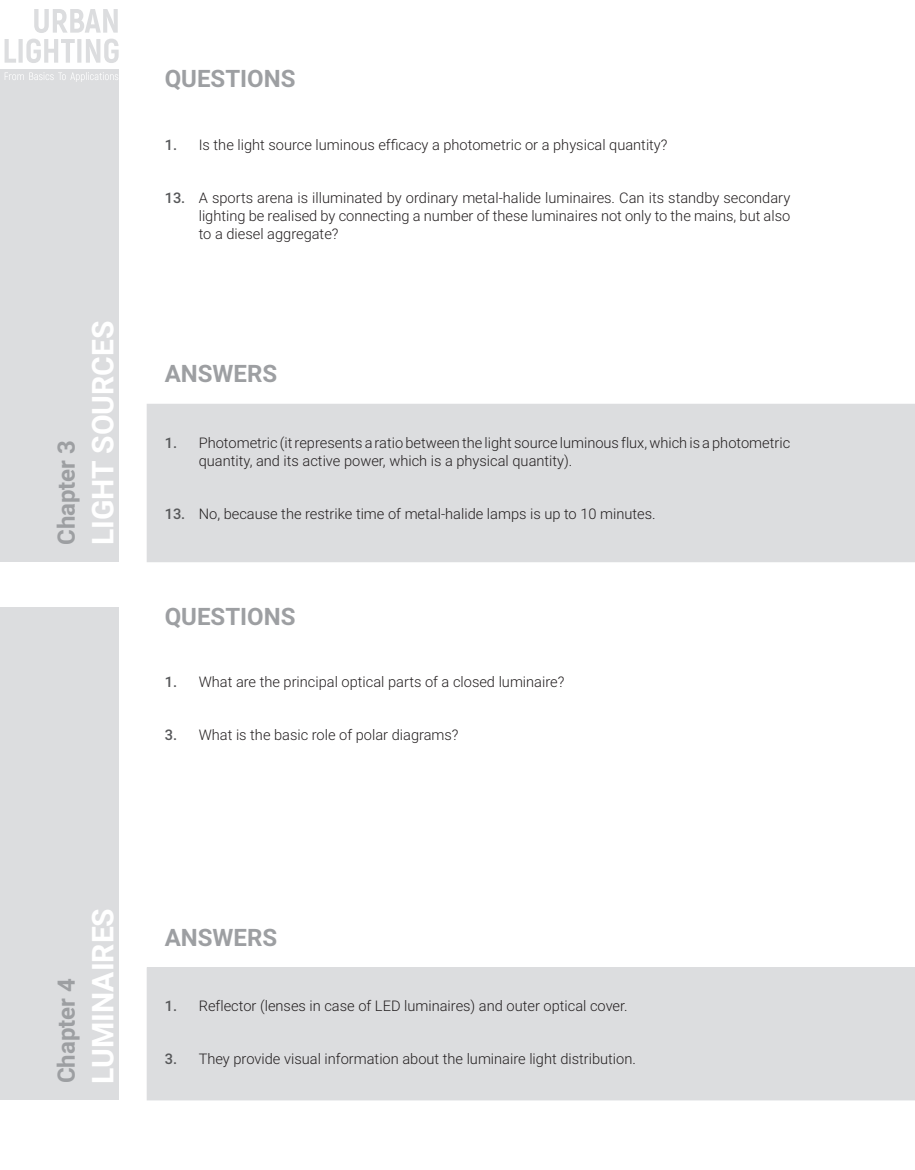
<style>
.page{position:relative;width:915px;height:1170px;background:#fff}
.page>*{position:absolute;margin:0;border:0;box-sizing:border-box;transform-origin:0 0}
.ODGOVORI{font:700 30px "Roboto";color:#fff}
.Knjiga_2{font:700 24px "Roboto";color:#9d9fa2}
.PITANJA{font:300 14.7px/18px "Roboto";color:#231f20;text-align:justify}
.ODGOVORI-2{font:300 14.7px/18px "Roboto";color:#231f20}
.s1{font-weight:500;color:#57585a}
</style>
<div class="page">
<div style="left:147px;top:404px;width:767px;height:157px;background:#dcdddf"></div>
<div style="left:147px;top:404px;width:767px;height:158px;border:1px solid #dcdddf"></div>
<div style="left:0;top:69px;width:119px;height:493px;background:#dcdddf"></div>
<div style="left:147px;top:967px;width:767px;height:132px;background:#dcdddf"></div>
<div style="left:147px;top:967px;width:767px;height:133px;border:1px solid #dcdddf"></div>
<div style="left:0;top:607px;width:119px;height:493px;background:#dcdddf"></div>
<svg style="left:5px;top:39px;width:114px;height:24px"></svg>
<svg style="left:34px;top:9px;width:84px;height:24px"></svg>
<svg style="left:5px;top:72px;width:113px;height:10px"></svg>
<p class="Knjiga_2" style="left:49px;top:545px;width:107px;rotate:-90deg">Chapter 3</p>
<p class="ODGOVORI" style="left:82px;top:545px;width:226px;rotate:-90deg">LIGHT SOURCES</p>
<p class="Knjiga_2" style="left:165px;top:62px;width:132px">QUESTIONS</p>
<p class="PITANJA" style="left:165px;top:135px;width:504px"><span class="s1">1.</span> Is the light source luminous efficacy a photometric or a physical quantity?</p>
<p class="PITANJA" style="left:199px;top:188px;width:593px;text-indent:-34px"><span class="s1">13.</span> A sports arena is illuminated by ordinary metal-halide luminaires. Can its standby secondary lighting be realised by connecting a number of these luminaires not only to the mains, but also to a diesel aggregate?</p>
<p class="Knjiga_2" style="left:165px;top:357px;width:114px">ANSWERS</p>
<p class="ODGOVORI-2" style="left:199px;top:433px;width:592px;text-indent:-34px"><span class="s1">1.</span> Photometric (it represents a ratio between the light source luminous flux, which is a photometric quantity, and its active power, which is a physical quantity).</p>
<p class="ODGOVORI-2" style="left:165px;top:504px;width:492px"><span class="s1">13.</span> No, because the restrike time of metal-halide lamps is up to 10 minutes.</p>
<p class="Knjiga_2" style="left:165px;top:600px;width:132px">QUESTIONS</p>
<p class="PITANJA" style="left:165px;top:672px;width:401px"><span class="s1">1.</span> What are the principal optical parts of a closed luminaire?</p>
<p class="PITANJA" style="left:165px;top:725px;width:295px"><span class="s1">3.</span> What is the basic role of polar diagrams?</p>
<p class="Knjiga_2" style="left:49px;top:1083px;width:107px;rotate:-90deg">Chapter 4</p>
<p class="ODGOVORI" style="left:82px;top:1083px;width:177px;rotate:-90deg">LUMINAIRES</p>
<p class="Knjiga_2" style="left:165px;top:920px;width:114px">ANSWERS</p>
<p class="ODGOVORI-2" style="left:165px;top:996px;width:464px"><span class="s1">1.</span> Reflector (lenses in case of LED luminaires) and outer optical cover.</p>
<p class="ODGOVORI-2" style="left:165px;top:1049px;width:472px"><span class="s1">3.</span> They provide visual information about the luminaire light distribution.</p>
</div>
